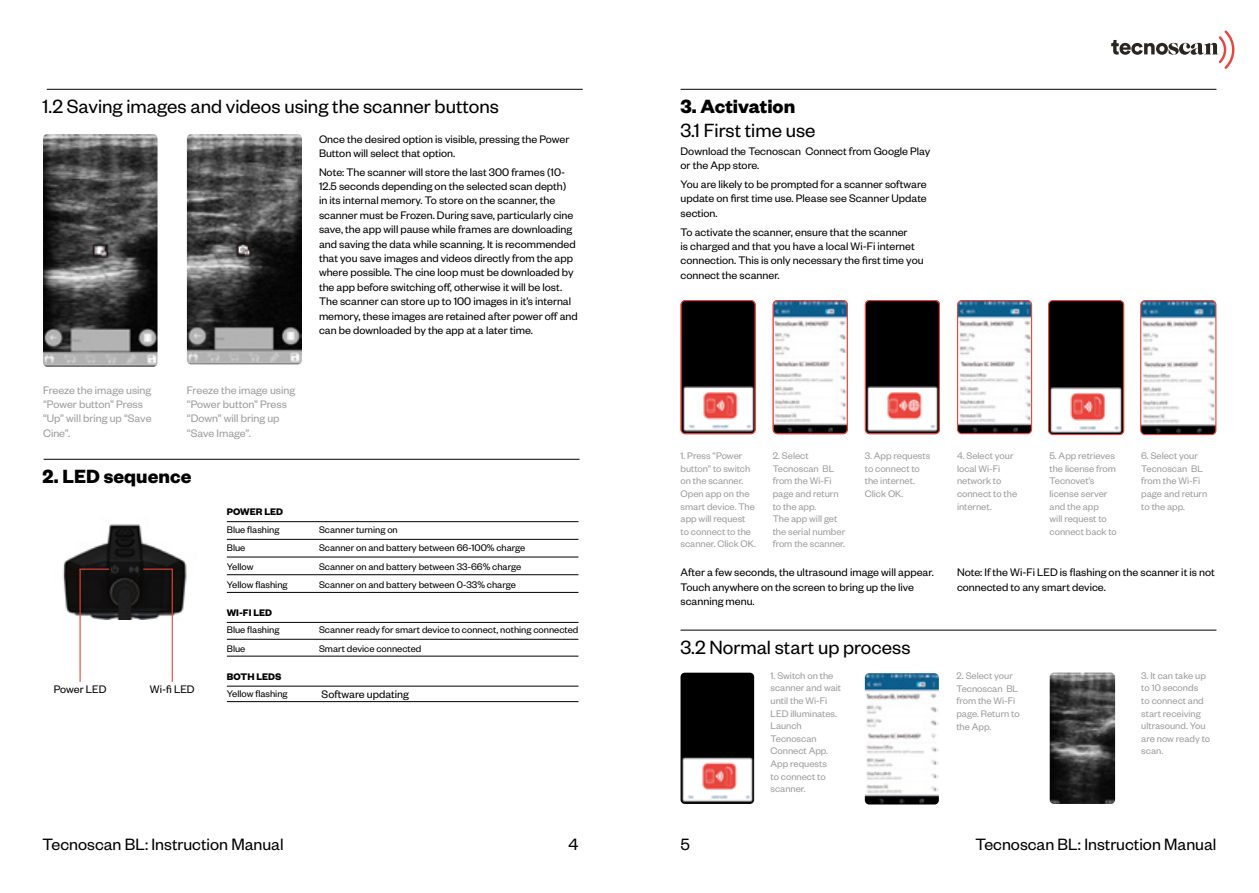
<style>
.page{position:relative;width:1259px;height:893px;background:#fff}
.page>*{position:absolute;margin:0;border:0;box-sizing:border-box;transform-origin:0 0}
.t1{font:21px "Founders Grotesk";color:#000}
.t2{font:700 21px "Founders Grotesk";color:#000}
.t3{font:18px "Founders Grotesk";color:#000}
.t4{font:12px/14.4px "Founders Grotesk";color:#000}
.t5{font:12px/14.4px "Founders Grotesk";color:#9d9d9c}
.t6{font:10.5px/12.6px "Founders Grotesk";color:#9d9d9c}
.t7{font:10.5px/18.6px "Founders Grotesk";color:#000}
.t8{font:700 10.5px "Founders Grotesk";color:#000}
</style>
<div class="page">
<svg style="left:1111px;top:30px;width:123px;height:39px"></svg>
<img style="left:187px;top:134px;width:115px;height:230px">
<img style="left:63px;top:524px;width:124px;height:96px">
<img style="left:774px;top:302px;width:72px;height:130px">
<img style="left:865px;top:301px;width:74px;height:133px">
<img style="left:959px;top:302px;width:72px;height:132px">
<div style="left:957px;top:300px;width:75px;height:134px;border:1px solid #e9453e;border-radius:4px"></div>
<img style="left:1050px;top:302px;width:73px;height:133px">
<div style="left:1048px;top:300px;width:76px;height:135px;border:1px solid #e9453e;border-radius:4px"></div>
<img style="left:1142px;top:301px;width:74px;height:134px">
<div style="left:1140px;top:300px;width:76px;height:135px;border:1px solid #e9453e;border-radius:4px"></div>
<img style="left:682px;top:301px;width:73px;height:133px">
<div style="left:680px;top:300px;width:75px;height:134px;border:1px solid #e9453e;border-radius:4px"></div>
<div style="left:772px;top:300px;width:76px;height:134px;border:1px solid #e9453e;border-radius:4px"></div>
<div style="left:865px;top:300px;width:75px;height:134px;border:1px solid #e9453e;border-radius:4px"></div>
<img style="left:680px;top:673px;width:74px;height:131px">
<img style="left:865px;top:673px;width:74px;height:131px">
<img style="left:1049px;top:673px;width:66px;height:131px">
<img style="left:43px;top:134px;width:114px;height:233px">
<hr style="left:80px;top:569px;width:1px;height:113px;background:#e9453e">
<hr style="left:172px;top:569px;width:1px;height:113px;background:#e9453e">
<svg style="left:80px;top:569px;width:29px;height:1px"></svg>
<hr style="left:143px;top:569px;width:30px;height:1px;background:#e9453e">
<hr style="left:227px;top:521px;width:351px;height:1px;background:#000">
<hr style="left:227px;top:622px;width:351px;height:1px;background:#000">
<hr style="left:227px;top:639px;width:351px;height:1px;background:#000">
<hr style="left:227px;top:656px;width:351px;height:1px;background:#000">
<hr style="left:227px;top:686px;width:351px;height:1px;background:#000">
<hr style="left:227px;top:701px;width:351px;height:1px;background:#000">
<hr style="left:227px;top:539px;width:351px;height:1px;background:#000">
<hr style="left:227px;top:557px;width:351px;height:1px;background:#000">
<hr style="left:227px;top:574px;width:351px;height:1px;background:#000">
<hr style="left:227px;top:592px;width:351px;height:1px;background:#000">
<hr style="left:680px;top:89px;width:536px;height:1px;background:#000">
<hr style="left:47px;top:89px;width:536px;height:1px;background:#000">
<hr style="left:680px;top:630px;width:536px;height:1px;background:#000">
<hr style="left:44px;top:459px;width:535px;height:1px;background:#000">
<h1 class="t1" style="left:43px;top:93px;width:458px">1.2 Saving images and videos using the scanner buttons</h1>
<p class="t4" style="left:319px;top:131px;width:252px">Once the desired option is visible, pressing the Power<br>Button will select that option.</p>
<p class="t4" style="left:319px;top:164px;width:260px">Note: The scanner will store the last 300 frames (10- 12.5 seconds depending on the selected scan depth)<br>in its internal memory. To store on the scanner, the scanner must be Frozen. During save, particularly cine save, the app will pause while frames are downloading and saving the data while scanning. It is recommended that you save images and videos directly from the app where possible. The cine loop must be downloaded by the app before switching off, otherwise it will be lost.<br>The scanner can store up to 100 images in it’s internal memory, these images are retained after power off and can be downloaded by the app at a later time.</p>
<p class="t5" style="left:43px;top:382px;width:110px">Freeze the image using “Power button” Press “Up” will bring up “Save<br>Cine”.</p>
<p class="t5" style="left:187px;top:382px;width:110px">Freeze the image using “Power button” Press “Down” will bring up “Save Image”.</p>
<h1 class="t2" style="left:43px;top:463px;width:150px">2. LED sequence</h1>
<p class="t4" style="left:54px;top:681px;width:54px">Power LED</p>
<p class="t4" style="left:150px;top:681px;width:46px">Wi-fi LED</p>
<p class="t8" style="left:227px;top:505px;width:58px">POWER LED</p>
<p class="t7" style="left:227px;top:519px;width:62px">Blue flashing<br>Blue<br>Yellow<br>Yellow flashing</p>
<p class="t7" style="left:227px;top:620px;width:54px">Blue flashing<br>Blue</p>
<p class="t7" style="left:227px;top:684px;width:62px">Yellow flashing</p>
<p class="t8" style="left:227px;top:606px;width:47px">WI-FI LED</p>
<p class="t8" style="left:227px;top:670px;width:56px">BOTH LEDS</p>
<p class="t7" style="left:319px;top:519px;width:208px">Scanner turning on<br>Scanner on and battery between 66-100% charge Scanner on and battery between 33-66% charge Scanner on and battery between 0-33% charge</p>
<p class="t7" style="left:319px;top:620px;width:261px">Scanner ready for smart device to connect, nothing connected<br>Smart device connected</p>
<p class="t4" style="left:321px;top:686px;width:89px">Software updating</p>
<h1 class="t2" style="left:680px;top:93px;width:116px">3. Activation</h1>
<h1 class="t1" style="left:680px;top:117px;width:136px">3.1 First time use</h1>
<p class="t4" style="left:680px;top:143px;width:251px">Download the Tecnoscan Connect from Google Play or the App store.</p>
<p class="t4" style="left:680px;top:176px;width:248px;text-align:justify">You are likely to be prompted for a scanner software update on first time use. Please see Scanner Update section.</p>
<p class="t4" style="left:680px;top:224px;width:245px">To activate the scanner, ensure that the scanner<br>is charged and that you have a local Wi-Fi internet connection. This is only necessary the first time you connect the scanner.</p>
<p class="t6" style="left:680px;top:449px;width:77px">1. Press “Power button” to switch on the scanner.<br>Open app on the smart device. The app will request to connect to the scanner. Click OK.</p>
<p class="t6" style="left:772px;top:449px;width:74px">2. Select<br>Tecnoscan BL from the Wi-Fi page and return to the app.<br>The app will get the serial number from the scanner.</p>
<p class="t6" style="left:865px;top:449px;width:67px">3. App requests to connect to the internet.<br>Click OK.</p>
<p class="t6" style="left:957px;top:449px;width:62px">4. Select your local Wi-Fi network to connect to the internet.</p>
<p class="t6" style="left:1049px;top:449px;width:69px">5. App retrieves the license from<br>Tecnovet’s license server and the app<br>will request to connect back to</p>
<p class="t6" style="left:1141px;top:449px;width:67px">6. Select your<br>Tecnoscan BL from the Wi-Fi page and return to the app.</p>
<p class="t4" style="left:680px;top:565px;width:255px">After a few seconds, the ultrasound image will appear.<br>Touch anywhere on the screen to bring up the live scanning menu.</p>
<p class="t4" style="left:957px;top:565px;width:259px">Note: If the Wi-Fi LED is flashing on the scanner it is not connected to any smart device.</p>
<h1 class="t1" style="left:680px;top:634px;width:231px">3.2 Normal start up process</h1>
<p class="t6" style="left:770px;top:668px;width:72px">1. Switch on the scanner and wait until the Wi-Fi<br>LED illuminates.<br>Launch<br>Tecnoscan<br>Connect App.<br>App requests<br>to connect to scanner.</p>
<p class="t6" style="left:956px;top:669px;width:65px">2. Select your<br>Tecnoscan BL from the Wi-Fi page. Return to the App.</p>
<p class="t6" style="left:1141px;top:668px;width:70px">3. It can take up to 10 seconds<br>to connect and start receiving ultrasound. You are now ready to scan.</p>
<h2 class="t3" style="left:43px;top:834px;width:243px">Tecnoscan BL: Instruction Manual</h2>
<h2 class="t3" style="left:568px;top:834px;width:11px">4</h2>
<h2 class="t3" style="left:680px;top:833px;width:11px">5</h2>
<h2 class="t3" style="left:975px;top:833px;width:243px">Tecnoscan BL: Instruction Manual</h2>
</div>
